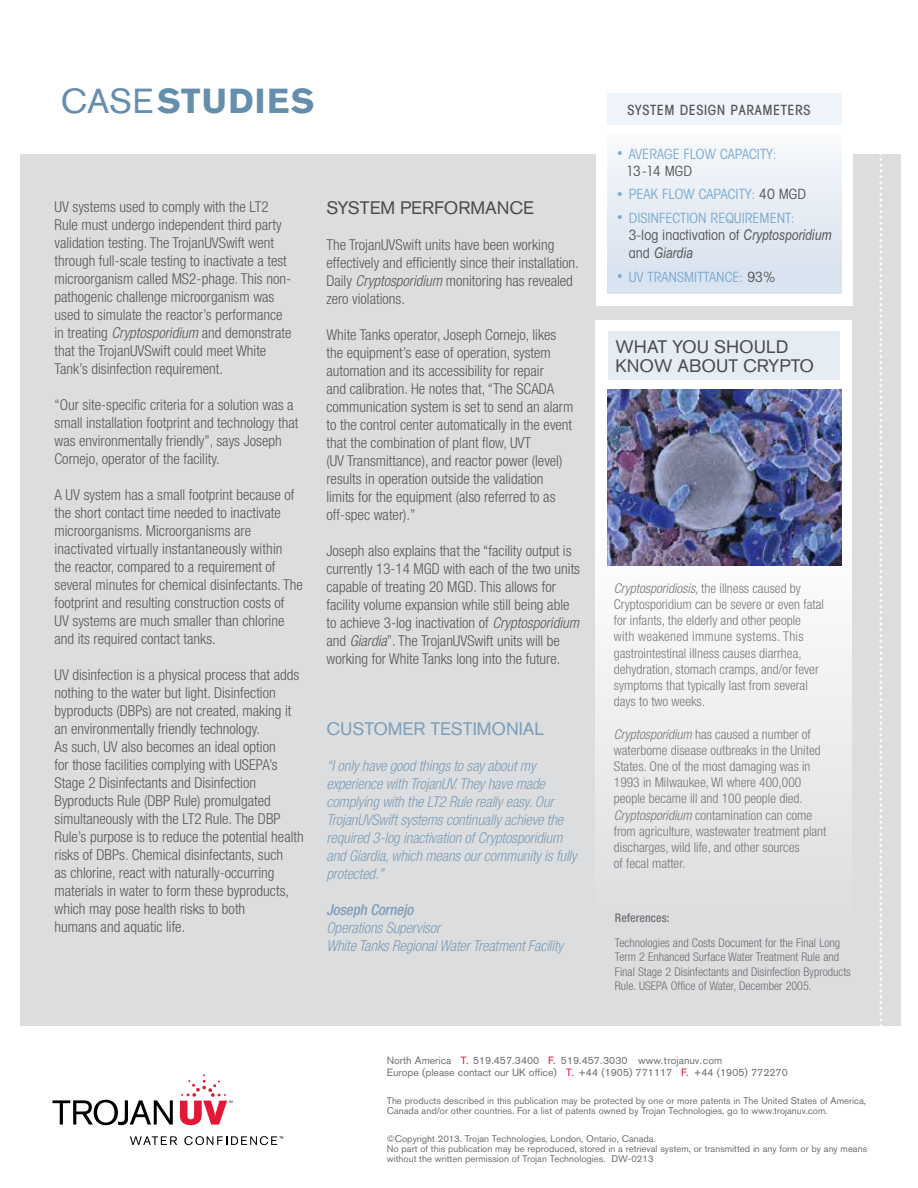
<style>
.page{position:relative;width:918px;height:1188px;background:#fff}
.page>*{position:absolute;margin:0;border:0;box-sizing:border-box;transform-origin:0 0}
.t1{font:700 34.5px "Akzidenz Grotesk BQ";letter-spacing:.04em;color:#658dac}
.t2{font:18px/19.5px "Akzidenz Grotesk BQ";color:#4d4d4f}
.t3{font:18px "Akzidenz Grotesk BQ";color:#7e9eba}
.t4{font:300 condensed 15px/18px "Helvetica Neue";color:#58595b}
.t5{font:italic 300 condensed 15px/18px "Helvetica Neue";letter-spacing:-.01em;color:#7e9eba}
.t6{font:italic 500 condensed 15px "Helvetica Neue";color:#7e9eba}
.t7{font:italic 14.85px "Arial Narrow";color:#58595b}
.t8{font:condensed 14.1px/17px "Avant Garde";color:#7dabd0}
.t9{font:500 condensed 14.1px "Avant Garde";letter-spacing:.04em;color:#58595b}
.t10{font:300 condensed 13.5px/16.2px "Helvetica Neue";color:#77787b}
.t11{font:300 condensed 12px/14.4px "Helvetica Neue";color:#6d6e71}
.t12{font:500 condensed 12px "Helvetica Neue";color:#6d6e71}
.t13{font:10.5px/12px "Akzidenz Grotesk BQ";color:#6d6e71}
.t14{font:9.6px/10.2px "Akzidenz Grotesk BQ";color:#6d6e71}
.s1{font-weight:400}
.s2{font-style:italic}
.s3{font-size:10.95px}
.s4{color:#58595b}
.s5{font-family:"Arial Narrow";font-style:italic;font-stretch:normal;font-size:14.85px;color:#58595b}
.s6{font-family:"Avant Garde";font-style:normal;font-stretch:condensed;font-size:14.1px}
.s7{color:#e31837}
</style>
<div class="page">
<div style="left:20px;top:154px;width:881px;height:872px;background:#dcddde"></div>
<svg style="left:879px;top:154px;width:3px;height:872px"></svg>
<svg style="left:52px;top:1100px;width:121px;height:25px"></svg>
<svg style="left:130px;top:1136px;width:47px;height:9px"></svg>
<svg style="left:184px;top:1136px;width:99px;height:9px"></svg>
<svg style="left:180px;top:1074px;width:53px;height:51px"></svg>
<div style="left:596px;top:78px;width:257px;height:228px;background:#fff"></div>
<div style="left:607px;top:134px;width:235px;height:160px;background:linear-gradient(to bottom,#f7f9fb,#d6e1ee)"></div>
<div style="left:607px;top:93px;width:235px;height:32px;background:#eff4fb"></div>
<div style="left:595px;top:321px;width:257px;height:638px;background:linear-gradient(to bottom,#fbfbff,#e1e1e1)"></div>
<img style="left:608px;top:390px;width:234px;height:176px">
<div style="left:608px;top:331px;width:231px;height:49px;background:#e5ecf4"></div>
<h1 class="t1" style="left:61px;top:81px;width:255px"><span class="s1">CASE</span>STUDIES</h1>
<p class="t4" style="left:55px;top:198px;width:238px">UV systems used to comply with the LT2<br>Rule must undergo independent third party validation testing. The TrojanUVSwift went through full-scale testing to inactivate a test microorganism called MS2-phage. This non&shy;pathogenic challenge microorganism was used to simulate the reactor’s performance in treating <span class="s2">Cryptosporidium</span> and demonstrate that the TrojanUVSwift could meet White Tank’s disinfection requirement.</p>
<p class="t4" style="left:55px;top:396px;width:245px">“Our site-specific criteria for a solution was a small installation footprint and technology that was environmentally friendly”, says Joseph Cornejo, operator of the facility.</p>
<p class="t4" style="left:55px;top:486px;width:250px">A UV system has a small footprint because of the short contact time needed to inactivate microorganisms. Microorganisms are inactivated virtually instantaneously within<br>the reactor, compared to a requirement of several minutes for chemical disinfectants. The footprint and resulting construction costs of<br>UV systems are much smaller than chlorine and its required contact tanks.</p>
<p class="t4" style="left:55px;top:666px;width:251px">UV disinfection is a physical process that adds nothing to the water but light. Disinfection byproducts (DBPs) are not created, making it an environmentally friendly technology.<br>As such, UV also becomes an ideal option<br>for those facilities complying with USEPA’s Stage 2 Disinfectants and Disinfection Byproducts Rule (DBP Rule) promulgated simultaneously with the LT2 Rule. The DBP Rule’s purpose is to reduce the potential health risks of DBPs. Chemical disinfectants, such<br>as chlorine, react with naturally-occurring materials in water to form these byproducts, which may pose health risks to both<br>humans and aquatic life.</p>
<p class="t2" style="left:326px;top:198px;width:34px">System</p>
<p class="t2" style="left:400px;top:198px;width:72px">Performa</p>
<p class="t2" style="left:497px;top:198px;width:26px">nce</p>
<p class="t4" style="left:326px;top:235px;width:254px">The TrojanUVSwift units have been working effectively and efficiently since their installation.<br>Daily <span class="s2">Cryptosporidium</span> monitoring has revealed zero violations.</p>
<p class="t4" style="left:326px;top:325px;width:248px">White Tanks operator, Joseph Cornejo, likes the equipment’s ease of operation, system automation and its accessibility for repair<br>and calibration. He notes that, “The SCADA communication system is set to send an alarm to the control center automatically in the event that the combination of plant flow, UVT<br>(UV Transmittance), and reactor power (level) results in operation outside the validation limits for the equipment (also referred to as off-spec water).”</p>
<p class="t4" style="left:326px;top:541px;width:255px">Joseph also explains that the “facility output is currently 13-14 MGD with each of the two units capable of treating 20 MGD. This allows for facility volume expansion while still being able to achieve 3-log inactivation of <span class="s2">Cryptosporidium </span>and <span class="s2">Giardia</span>”. The TrojanUVSwift units will be working for White Tanks long into the future.</p>
<p class="t3" style="left:326px;top:718px;width:75px">Customer</p>
<p class="t3" style="left:430px;top:718px;width:104px">Testimonial</p>
<p class="t5" style="left:326px;top:757px;width:252px">“I only have good things to say about my experience with TrojanUV. They have made complying with the LT2 Rule really easy. Our TrojanUVSwift systems continually achieve the required 3-log inactivation of Cryptosporidium and Giardia, which means our community is fully protected.”</p>
<p class="t6" style="left:326px;top:901px;width:92px">Joseph Cornejo</p>
<p class="t5" style="left:326px;top:919px;width:238px">Operations Supervisor<br>White Tanks Regional Water Treatment Facility</p>
<p class="t9" style="left:627px;top:101px;width:185px">SYSTEM DESIGN PARAMETERS</p>
<p class="t8" style="left:626px;top:145px;width:152px;text-indent:-9px"><span class="s3">•</span> AVERAGE FLOW CAPACITY:<br><span class="s4">13-14 MGD</span></p>
<p class="t8" style="left:617px;top:185px;width:190px"><span class="s3">•</span> PEAK FLOW CAPACITY: <span class="s4">40 MGD</span></p>
<p class="t8" style="left:629px;top:208px;width:204px;line-height:17.9px;text-indent:-12px"><span class="s3">•</span> DISINFECTION REQUIREMENT:<br><span class="s4">3-log inactivation of</span> <span class="s5">Cryptosporidium</span></p>
<p class="t7" style="left:629px;top:243px;width:65px"><span class="s6">and</span> Giardia</p>
<p class="t8" style="left:617px;top:268px;width:160px"><span class="s3">•</span> UV TRANSMITTANCE: <span class="s4">93%</span></p>
<p class="t2" style="left:616px;top:336px;width:174px">WHAT YOU SHOULD<br>KNO</p>
<p class="t2" style="left:654px;top:356px;width:160px">W ABO UT CRYPTO</p>
<p class="t10" style="left:614px;top:580px;width:212px"><span class="s2">Cryptosporidiosis,</span> the illness caused by Cryptosporidium can be severe or even fatal for infants, the elderly and other people with weakened immune systems. This gastrointestinal illness causes diarrhea, dehydration, stomach cramps, and/or fever symptoms that typically last from several days to two weeks.</p>
<p class="t10" style="left:614px;top:726px;width:214px"><span class="s2">Cryptosporidium</span> has caused a number of waterborne disease outbreaks in the United States. One of the most damaging was in 1993 in Milwaukee, WI where 400,000 people became ill and 100 people died.<br><span class="s2">Cryptosporidium</span> contamination can come from agriculture, wastewater treatment plant discharges, wild life, and other sources<br>of fecal matter.</p>
<p class="t12" style="left:615px;top:911px;width:56px">References:</p>
<p class="t11" style="left:615px;top:935px;width:237px">Technologies and Costs Document for the Final Long Term 2 Enhanced Surface Water Treatment Rule and Final Stage 2 Disinfectants and Disinfection Byproducts Rule. USEPA Office of Water, December 2005.</p>
<p class="t13" style="left:387px;top:1054px;width:403px">North America <span class="s7">T.</span> 519.457.3400 <span class="s7">F.</span> 519.457.3030 www.trojanuv.com<br>Europe (please contact our UK office) <span class="s7">T.</span> +44 (1905) 771117 <span class="s7">F.</span> +44 (1905) 772270</p>
<p class="t14" style="left:387px;top:1096px;width:481px">The products described in this publication may be protected by one or more patents in The United States of America,<br>Canada and/or other countries. For a list of patents owned by Trojan Technologies, go to www.trojanuv.com.</p>
<p class="t14" style="left:387px;top:1133px;width:482px">©Copyright 2013. Trojan Technologies, London, Ontario, Canada.<br>N o part of this publication may be reproduced, stored in a retrieval system, or transmitted in any form or by any means without the written permission of Trojan Technologies. DW-0213</p>
</div>
